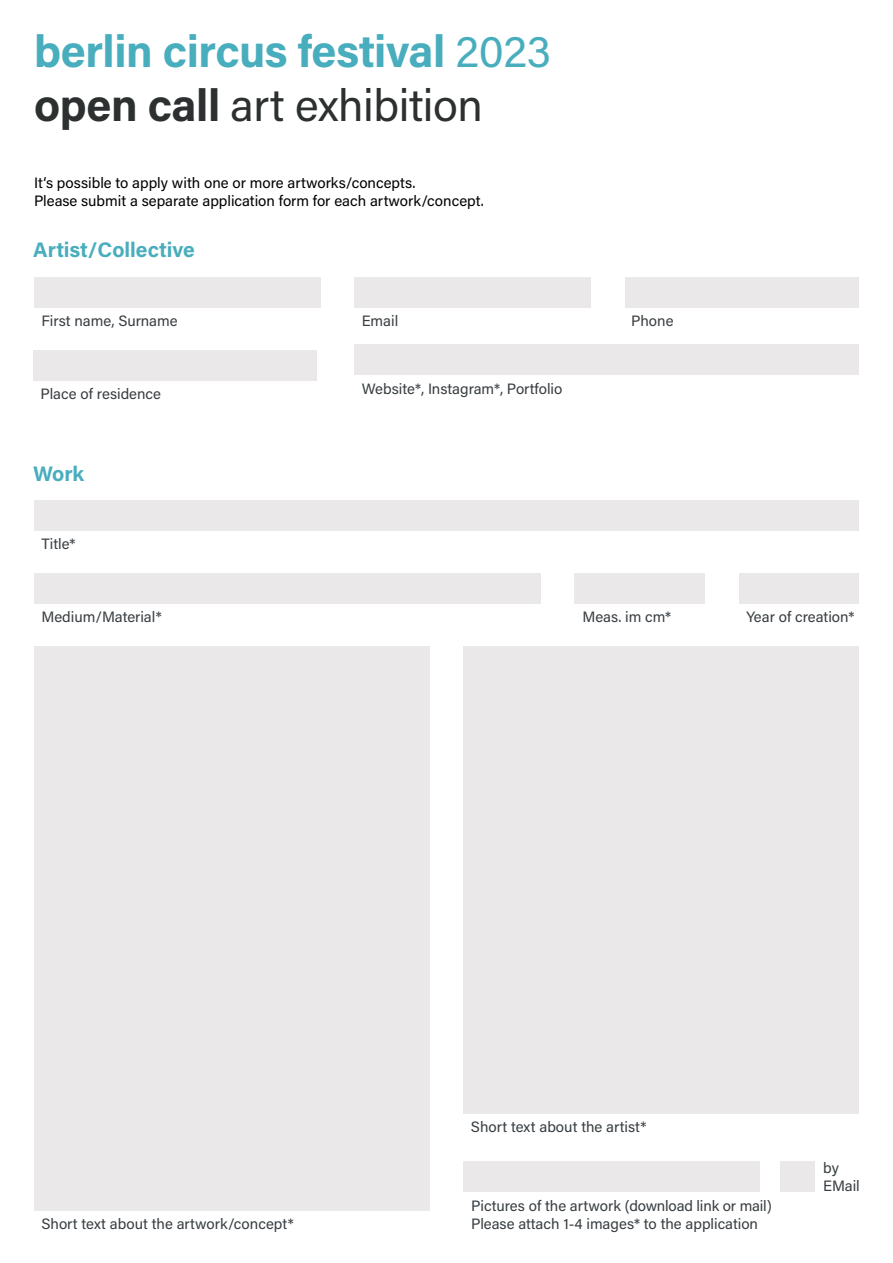
<style>
.page{position:relative;width:893px;height:1263px;background:#fff}
.page>*{position:absolute;margin:0;border:0;box-sizing:border-box;transform-origin:0 0}
.t1{font:700 45px/54px "Acumin Pro";letter-spacing:-.01em;color:#48adbd}
.t2{font:700 21px "Acumin Pro";color:#48adbd}
.t3{font:15px/18px "Acumin Pro";color:#373d41}
.t4{font:15px/18px "Acumin Pro";color:#000}
.s1{font-weight:400}
.s2{color:#2d3030}
.s3{font-weight:400;color:#2d3030}
</style>
<div class="page">
<div style="left:34px;top:277px;width:286px;height:30px;background:#eae8e8"></div>
<div style="left:354px;top:277px;width:237px;height:30px;background:#eae8e8"></div>
<div style="left:354px;top:344px;width:505px;height:31px;background:#eae8e8"></div>
<div style="left:33px;top:350px;width:284px;height:30px;background:#eae8e8"></div>
<div style="left:625px;top:277px;width:234px;height:30px;background:#eae8e8"></div>
<div style="left:34px;top:500px;width:825px;height:31px;background:#eae8e8"></div>
<div style="left:34px;top:573px;width:507px;height:31px;background:#eae8e8"></div>
<div style="left:739px;top:573px;width:120px;height:31px;background:#eae8e8"></div>
<div style="left:575px;top:573px;width:130px;height:31px;background:#eae8e8"></div>
<div style="left:34px;top:646px;width:395px;height:564px;background:#eae8e8"></div>
<div style="left:463px;top:1161px;width:297px;height:31px;background:#eae8e8"></div>
<div style="left:463px;top:646px;width:396px;height:468px;background:#eae8e8"></div>
<div style="left:780px;top:1161px;width:35px;height:31px;background:#eae8e8"></div>
<h1 class="t1" style="left:34px;top:22px;width:519px">berlin circus festival <span class="s1">2023 </span><span class="s2">open call</span> <span class="s3">art exhibition</span></h1>
<p class="t4" style="left:34px;top:173px;width:451px">It‘s possible to apply with one or more artworks/concepts.<br>Please submit a separate application form for each artwork/concept.</p>
<h2 class="t2" style="left:33px;top:235px;width:163px">Artist/Collective</h2>
<p class="t3" style="left:41px;top:311px;width:138px">First name, Surname</p>
<p class="t3" style="left:362px;top:311px;width:38px">Email</p>
<p class="t3" style="left:41px;top:384px;width:122px">Place of residence</p>
<h2 class="t2" style="left:33px;top:458px;width:53px">Work</h2>
<p class="t3" style="left:41px;top:534px;width:36px">Title*</p>
<p class="t3" style="left:362px;top:379px;width:202px">Website*, Instagram*, Portfolio</p>
<p class="t3" style="left:631px;top:311px;width:44px">Phone</p>
<p class="t3" style="left:41px;top:607px;width:122px">Medium/Material*</p>
<p class="t3" style="left:582px;top:607px;width:90px">Meas. im cm*</p>
<p class="t3" style="left:746px;top:607px;width:109px">Year of creation*</p>
<p class="t3" style="left:41px;top:1214px;width:254px">Short text about the artwork/concept*</p>
<p class="t3" style="left:471px;top:1117px;width:177px">Short text about the artist*</p>
<p class="t3" style="left:471px;top:1196px;width:302px">Pictures of the artwork (download link or mail)<br>Please attach 1-4 images* to the application</p>
<p class="t3" style="left:823px;top:1158px;width:38px">by<br>EMail</p>
</div>
